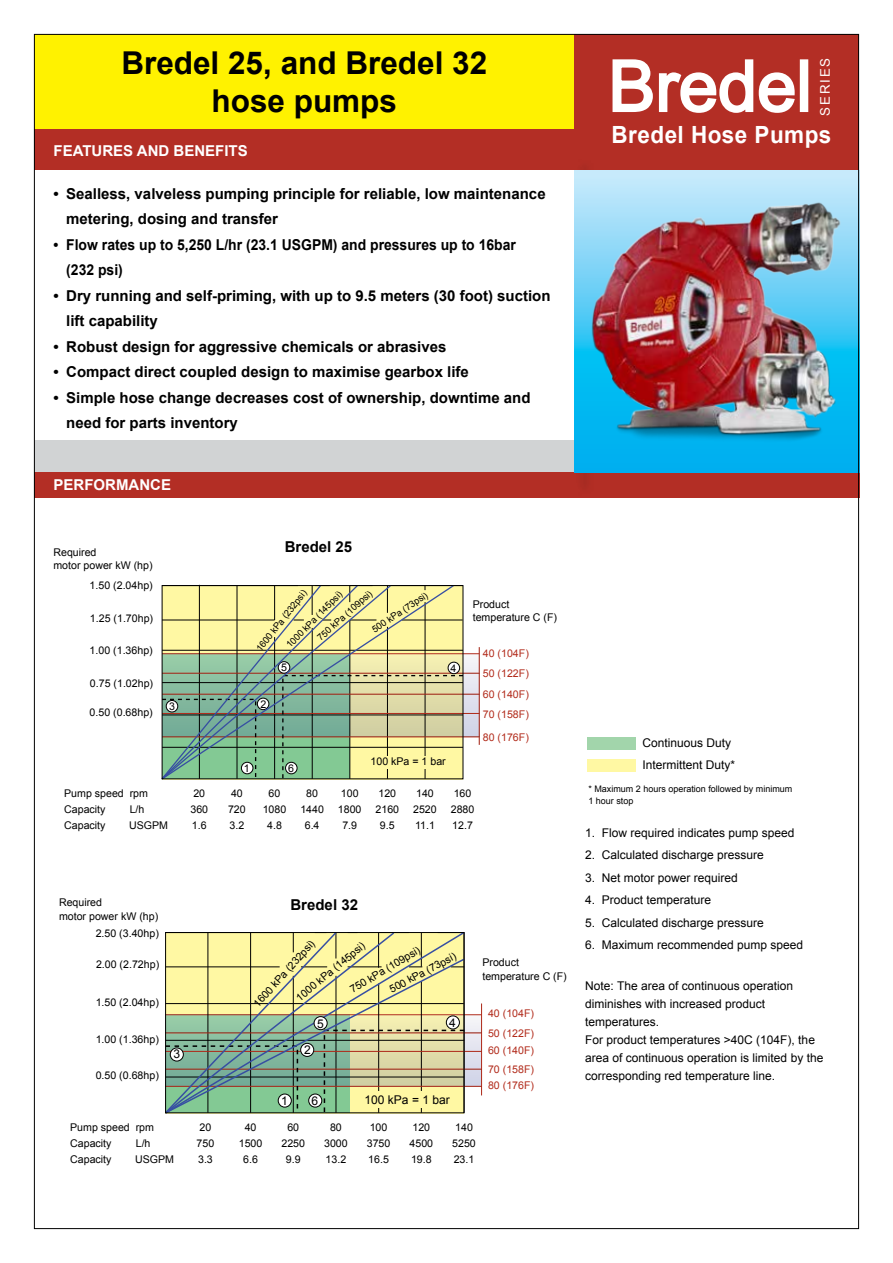
<style>
.page{position:relative;width:893px;height:1263px;background:#fff}
.page>*{position:absolute;margin:0;border:0;box-sizing:border-box;transform-origin:0 0}
.t1{font:70.35px "Arial";color:#fff}
.t2{font:700 31.5px/37.8px "Arial";color:#000;text-align:center}
.t3{font:700 23.7px "Arial";letter-spacing:.02em;color:#fff;scale:.95 1}
.t4{font:700 15px/25.5px "Arial";color:#000}
.t5{font:700 15px/25.5px "Arial";color:#000;scale:.93 1}
.t6{font:700 15px "Arial";color:#fff}
.t7{font:700 15px "Arial";color:#fff}
.t8{font:13.2px "Arial";letter-spacing:.145em;color:#fff}
.t9{font:12px/18px "Arial";color:#000}
.t10{font:10.65px/15.9px "Arial";color:#000}
.t11{font:10.65px/20px "Arial";color:#b22c1c}
.t12{font:10.5px "Arial";color:#000}
.t13{font:9.3px "Arial";color:#000}
.t14{font:9px/12px "Arial";color:#000}
.s1{font-style:inherit}
</style>
<div class="page">
<div style="left:35px;top:34px;width:550px;height:108px;background:#fff200"></div>
<div style="left:35px;top:130px;width:824px;height:40px;background:#b32e25"></div>
<div style="left:34px;top:472px;width:825px;height:25px;background:#b32e25"></div>
<div style="left:575px;top:34px;width:284px;height:108px;background:#b32e25"></div>
<div style="left:35px;top:440px;width:539px;height:32px;background:#d1d3d4"></div>
<div style="left:576px;top:159px;width:18px;height:337px;background:#af2d24"></div>
<hr style="left:574px;top:155px;width:1px;height:323px;background:#b32e25">
<svg style="left:612px;top:59px;width:183px;height:54px"></svg>
<div style="left:800px;top:59px;width:8px;height:53px;border:2px solid #fff"></div>
<svg style="left:575px;top:170px;width:282px;height:302px;background:#66d0f6"></svg>
<img style="left:583px;top:175px;width:266px;height:297px">
<svg style="left:466px;top:1015px;width:15px;height:71px"></svg>
<hr style="left:165px;top:1014px;width:317px;height:1px;background:#b22c1c">
<hr style="left:481px;top:1003px;width:1px;height:92px;background:#b22c1c">
<hr style="left:165px;top:1032px;width:317px;height:1px;background:#b22c1c">
<hr style="left:166px;top:1051px;width:316px;height:1px;background:#b22c1c">
<hr style="left:165px;top:1069px;width:316px;height:1px;background:#b22c1c">
<hr style="left:165px;top:1086px;width:316px;height:1px;background:#b22c1c">
<svg style="left:165px;top:932px;width:301px;height:182px;background:#c3cd97"></svg>
<div style="left:165px;top:932px;width:299px;height:181px;border:1px solid #000"></div>
<div style="left:314px;top:1016px;width:13px;height:14px;background:#fff;border-radius:50%"></div>
<div style="left:314px;top:1016px;width:14px;height:14px;border:1px solid #000;border-radius:50%"></div>
<div style="left:587px;top:738px;width:49px;height:12px;background:#a2d5ab"></div>
<div style="left:587px;top:759px;width:49px;height:12px;background:#fff8a3"></div>
<div style="left:162px;top:654px;width:317px;height:83px;background:linear-gradient(to bottom,#f5f1f3,#ced2e7)"></div>
<hr style="left:162px;top:653px;width:317px;height:1px;background:#b22c1c">
<hr style="left:479px;top:647px;width:1px;height:98px;background:#b22c1c">
<hr style="left:162px;top:673px;width:317px;height:1px;background:#b22c1c">
<hr style="left:162px;top:694px;width:317px;height:1px;background:#b22c1c">
<hr style="left:162px;top:713px;width:317px;height:1px;background:#b22c1c">
<hr style="left:162px;top:736px;width:317px;height:1px;background:#b22c1c">
<svg style="left:161px;top:584px;width:303px;height:196px;background:#bbc995"></svg>
<div style="left:162px;top:585px;width:301px;height:194px;border:1px solid #000"></div>
<h2 class="t2" style="left:121px;top:45px;width:367px">Bredel 25, and Bredel 32 hose pumps</h2>
<h1 class="t1" style="left:608px;top:40px;width:205px">Bredel</h1>
<p class="t8" style="left:816px;top:116px;width:60px;rotate:-90deg">series</p>
<h3 class="t3" style="left:612px;top:119px;width:233px">Bredel Hose Pumps</h3>
<h3 class="t6" style="left:54px;top:140px;width:196px"><span class="s1">FEATURES</span> AND BENEFITS</h3>
<h3 class="t4" style="left:66px;top:181px;width:481px;text-indent:-13px">• Sealless, valveless pumping principle for reliable, low maintenance metering, dosing and transfer</h3>
<h3 class="t5" style="left:66px;top:232px;width:485px;text-indent:-13px">• Flow rates up to 5,250 L/hr (23.1 USGPM) and pressures up to 16bar (232 psi)</h3>
<h3 class="t4" style="left:66px;top:283px;width:486px;text-indent:-13px">• Dry running and self-priming, with up to 9.5 meters (30 foot) suction lift capability</h3>
<h3 class="t4" style="left:54px;top:334px;width:394px">• Robust design for aggressive chemicals or abrasives</h3>
<h3 class="t4" style="left:54px;top:360px;width:417px">• Compact direct coupled design to maximise gearbox life</h3>
<h3 class="t4" style="left:66px;top:385px;width:466px;text-indent:-13px">• Simple hose change decreases cost of ownership, downtime and need for parts inventory</h3>
<h3 class="t7" style="left:54px;top:475px;width:119px">PERFORMANCE</h3>
<p class="t10" style="left:53px;top:546px;width:101px;line-height:13.2px">Required<br>motor power kW (hp)</p>
<p class="t10" style="left:90px;top:578px;width:65px">1.50 (2.04hp)</p>
<p class="t10" style="left:90px;top:610px;width:65px">1.25 (1.70hp)</p>
<p class="t10" style="left:90px;top:643px;width:65px">1.00 (1.36hp)</p>
<p class="t10" style="left:90px;top:675px;width:65px">0.75 (1.02hp)</p>
<p class="t10" style="left:90px;top:705px;width:65px">0.50 (0.68hp)</p>
<h3 class="t4" style="left:285px;top:534px;width:69px">Bredel 25</h3>
<p class="t13" style="left:253px;top:647px;width:77px;rotate:-52deg">1600 kPa (232psi)</p>
<p class="t13" style="left:315px;top:634px;width:72px;rotate:-42deg">750 kPa (109psi)</p>
<p class="t13" style="left:283px;top:642px;width:77px;rotate:-45deg">1000 kPa (145psi)</p>
<p class="t13" style="left:369px;top:625px;width:67px;rotate:-34deg">500 kPa (73psi)</p>
<p class="t10" style="left:169px;top:698px;width:7px">3</p>
<p class="t10" style="left:260px;top:696px;width:7px">2</p>
<p class="t10" style="left:281px;top:659px;width:7px">5</p>
<p class="t10" style="left:451px;top:660px;width:7px">4</p>
<p class="t10" style="left:244px;top:760px;width:7px">1</p>
<p class="t10" style="left:288px;top:760px;width:7px">6</p>
<p class="t10" style="left:371px;top:754px;width:77px">100 kPa = 1 bar</p>
<p class="t10" style="left:473px;top:597px;width:86px;line-height:13.2px">Product temperature C (F)</p>
<p class="t11" style="left:483px;top:644px;width:48px;line-height:19.5px">40 (104F)<br>50 (122F)</p>
<p class="t11" style="left:483px;top:684px;width:48px">60 (140F)<br>70 (158F)</p>
<p class="t11" style="left:483px;top:727px;width:48px">80 (176F)</p>
<p class="t10" style="left:64px;top:785px;width:85px">Pump speed rpm<br>Capacity</p>
<p class="t10" style="left:130px;top:801px;width:16px">L/h</p>
<p class="t10" style="left:64px;top:817px;width:43px">Capacity</p>
<p class="t10" style="left:129px;top:817px;width:40px">USGPM</p>
<p class="t10" style="left:190px;top:785px;width:19px">20<br>360<br>1.6</p>
<p class="t10" style="left:228px;top:785px;width:19px">40<br>720<br>3.2</p>
<p class="t10" style="left:263px;top:785px;width:25px;text-align:center">60<br>1080<br>4.8</p>
<p class="t10" style="left:300px;top:785px;width:25px;text-align:center">80<br>1440<br>6.4</p>
<p class="t10" style="left:338px;top:785px;width:25px;text-align:center">100<br>1800<br>7.9</p>
<p class="t10" style="left:376px;top:785px;width:25px;text-align:center">120<br>2160<br>9.5</p>
<p class="t10" style="left:413px;top:785px;width:25px">140<br>2520<br>11.1</p>
<p class="t10" style="left:451px;top:785px;width:25px">160<br>2880<br>12.7</p>
<p class="t10" style="left:59px;top:896px;width:101px;line-height:13.4px">Required<br>motor power kW (hp)</p>
<p class="t10" style="left:96px;top:925px;width:65px">2.50 (3.40hp)</p>
<p class="t10" style="left:96px;top:956px;width:65px">2.00 (2.72hp)</p>
<p class="t10" style="left:96px;top:994px;width:65px">1.50 (2.04hp)</p>
<p class="t10" style="left:96px;top:1032px;width:65px">1.00 (1.36hp)</p>
<p class="t10" style="left:96px;top:1068px;width:65px">0.50 (0.68hp)</p>
<p class="t9" style="left:173px;top:1045px;width:8px">3</p>
<p class="t10" style="left:70px;top:1119px;width:85px">Pump speed rpm<br>Capacity</p>
<p class="t10" style="left:136px;top:1135px;width:16px">L/h</p>
<p class="t10" style="left:70px;top:1151px;width:43px">Capacity</p>
<p class="t10" style="left:135px;top:1151px;width:40px">USGPM</p>
<h3 class="t4" style="left:290px;top:892px;width:69px">Bredel 32</h3>
<p class="t12" style="left:250px;top:1000px;width:87px;rotate:-48deg">1600 kPa (232psi)</p>
<p class="t12" style="left:293px;top:993px;width:87px;rotate:-39deg">1000 kPa (145psi)</p>
<p class="t12" style="left:347px;top:984px;width:81px;rotate:-31deg">750 kPa (109psi)</p>
<p class="t12" style="left:387px;top:984px;width:75px;rotate:-28deg">500 kPa (73psi)</p>
<p class="t9" style="left:317px;top:1014px;width:8px">5</p>
<p class="t9" style="left:304px;top:1041px;width:8px">2</p>
<p class="t9" style="left:449px;top:1013px;width:8px">4</p>
<p class="t9" style="left:281px;top:1092px;width:8px">1</p>
<p class="t9" style="left:312px;top:1092px;width:8px">6</p>
<p class="t9" style="left:364px;top:1090px;width:87px">100 kPa = 1 bar</p>
<p class="t10" style="left:482px;top:956px;width:86px;line-height:13.4px">Product temperature C (F)</p>
<p class="t11" style="left:488px;top:1003px;width:48px">40 (104F)<br>50 (122F)</p>
<p class="t11" style="left:488px;top:1041px;width:48px;line-height:18.9px">60 (140F)<br>70 (158F)</p>
<p class="t11" style="left:488px;top:1075px;width:48px">80 (176F)</p>
<p class="t10" style="left:197px;top:1119px;width:19px">20<br>750<br>3.3</p>
<p class="t10" style="left:239px;top:1119px;width:25px;text-align:center">40<br>1500<br>6.6</p>
<p class="t10" style="left:281px;top:1119px;width:25px;text-align:center">60<br>2250<br>9.9</p>
<p class="t10" style="left:324px;top:1119px;width:25px;text-align:center">80<br>3000<br>13.2</p>
<p class="t10" style="left:367px;top:1119px;width:25px">100<br>3750<br>16.5</p>
<p class="t10" style="left:410px;top:1119px;width:25px">120<br>4500<br>19.8</p>
<p class="t10" style="left:452px;top:1119px;width:25px">140<br>5250<br>23.1</p>
<p class="t9" style="left:642px;top:731px;width:94px;line-height:22.5px">Continuous Duty<br>Intermittent Duty*</p>
<p class="t14" style="left:588px;top:782px;width:206px">* Maximum 2 hours operation followed by minimum<br>1 hour stop</p>
<p class="t9" style="left:585px;top:824px;width:211px">1. Flow required indicates pump speed</p>
<p class="t9" style="left:585px;top:846px;width:180px">2. Calculated discharge pressure</p>
<p class="t9" style="left:585px;top:869px;width:154px">3. Net motor power required</p>
<p class="t9" style="left:585px;top:891px;width:128px">4. Product temperature</p>
<p class="t9" style="left:585px;top:914px;width:180px">5. Calculated discharge pressure</p>
<p class="t9" style="left:585px;top:936px;width:220px">6. Maximum recommended pump speed</p>
<p class="t9" style="left:585px;top:977px;width:240px">Note: The area of continuous operation diminishes with increased product temperatures.<br>For product temperatures &gt;40C (104F), the area of continuous operation is limited by the corresponding red temperature line.</p>
</div>
